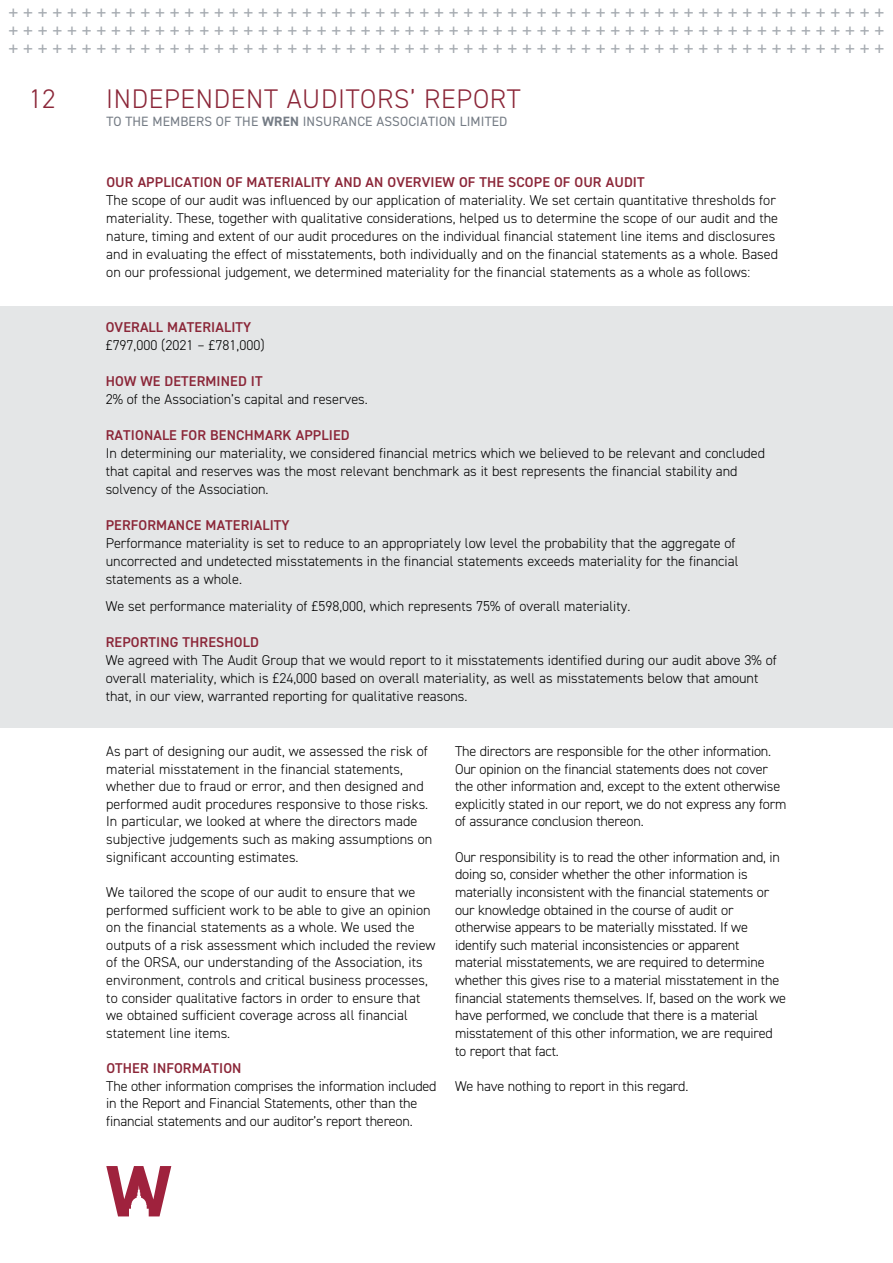
<style>
.page{position:relative;width:893px;height:1263px;background:#fff}
.page>*{position:absolute;margin:0;border:0;box-sizing:border-box;transform-origin:0 0}
.t1{font:300 27px "DIN2014";letter-spacing:.025em;color:#8b2638}
.t2{font:16.5px/18px "Helvetica";color:#a5aab0;text-align:justify}
.t3{font:300 14.25px/17.5px "DIN2014";color:#000}
.t4{font:600 14.25px "DIN2014";letter-spacing:.01em;color:#8b2638}
.t5{font:13.5px "DIN2014";letter-spacing:.01em;color:#757c85}
.s1{font-weight:700}
</style>
<div class="page">
<div style="left:0;top:307px;width:893px;height:421px;background:#e4e6e7"></div>
<svg style="left:106px;top:1166px;width:65px;height:50px"></svg>
<p class="t2" style="left:9px;top:2px;width:877px">++++++++++++++++++++++++++++++++++++++++++++++++++++++++++++ ++++++++++++++++++++++++++++++++++++++++++++++++++++++++++++ ++++++++++++++++++++++++++++++++++++++++++++++++++++++++++++</p>
<h1 class="t1" style="left:29px;top:89px;width:28px">12</h1>
<h1 class="t1" style="left:106px;top:89px;width:416px">INDEPENDENT AUDITORS’ REPORT</h1>
<p class="t5" style="left:106px;top:117px;width:402px">TO THE MEMBERS OF THE <span class="s1">WREN</span> INSURANCE ASSOCIATION LIMITED</p>
<p class="t4" style="left:106px;top:177px;width:540px">OUR APPLICATION OF MATERIALITY AND AN OVERVIEW OF THE SCOPE OF OUR AUDIT</p>
<p class="t3" style="left:106px;top:192px;width:673px;line-height:18px">The scope of our audit was influenced by our application of materiality. We set certain quantitative thresholds for materiality. These, together with qualitative considerations, helped us to determine the scope of our audit and the nature, timing and extent of our audit procedures on the individual financial statement line items and disclosures and in evaluating the effect of misstatements, both individually and on the financial statements as a whole. Based on our professional judgement, we determined materiality for the financial statements as a whole as follows:</p>
<p class="t4" style="left:106px;top:322px;width:147px">OVERALL MATERIALITY</p>
<p class="t3" style="left:106px;top:338px;width:160px">£797,000 (2021 – £781,000)</p>
<p class="t4" style="left:106px;top:376px;width:158px">HOW WE DETERMINED IT</p>
<p class="t3" style="left:106px;top:392px;width:264px">2% of the Association’s capital and reserves.</p>
<p class="t4" style="left:106px;top:430px;width:245px">RATIONALE FOR BENCHMARK APPLIED</p>
<p class="t3" style="left:106px;top:446px;width:661px;line-height:18px">In determining our materiality, we considered financial metrics which we believed to be relevant and concluded that capital and reserves was the most relevant benchmark as it best represents the financial stability and solvency of the Association.</p>
<p class="t4" style="left:106px;top:520px;width:185px">PERFORMANCE MATERIALITY</p>
<p class="t3" style="left:106px;top:536px;width:634px;line-height:18px">Performance materiality is set to reduce to an appropriately low level the probability that the aggregate of uncorrected and undetected misstatements in the financial statements exceeds materiality for the financial statements as a whole.</p>
<p class="t3" style="left:106px;top:599px;width:526px">We set performance materiality of £598,000, which represents 75% of overall materiality.</p>
<p class="t4" style="left:106px;top:637px;width:155px">REPORTING THRESHOLD</p>
<p class="t3" style="left:106px;top:653px;width:673px;line-height:18px">We agreed with The Audit Group that we would report to it misstatements identified during our audit above 3% of overall materiality, which is £24,000 based on overall materiality, as well as misstatements below that amount that, in our view, warranted reporting for qualitative reasons.</p>
<p class="t3" style="left:106px;top:743px;width:327px">As part of designing our audit, we assessed the risk of material misstatement in the financial statements, whether due to fraud or error, and then designed and performed audit procedures responsive to those risks.<br>In particular, we looked at where the directors made subjective judgements such as making assumptions on significant accounting estimates.</p>
<p class="t3" style="left:106px;top:884px;width:331px">We tailored the scope of our audit to ensure that we performed sufficient work to be able to give an opinion on the financial statements as a whole. We used the outputs of a risk assessment which included the review of the ORSA, our understanding of the Association, its environment, controls and critical business processes, to consider qualitative factors in order to ensure that we obtained sufficient coverage across all financial statement line items.</p>
<p class="t4" style="left:106px;top:1063px;width:137px">OTHER INFORMATION</p>
<p class="t3" style="left:106px;top:1078px;width:332px">The other information comprises the information included in the Report and Financial Statements, other than the financial statements and our auditor’s report thereon.</p>
<p class="t3" style="left:455px;top:743px;width:333px">The directors are responsible for the other information.<br>Our opinion on the financial statements does not cover the other information and, except to the extent otherwise explicitly stated in our report, we do not express any form of assurance conclusion thereon.</p>
<p class="t3" style="left:455px;top:849px;width:333px">Our responsibility is to read the other information and, in doing so, consider whether the other information is materially inconsistent with the financial statements or our knowledge obtained in the course of audit or otherwise appears to be materially misstated. If we identify such material inconsistencies or apparent material misstatements, we are required to determine whether this gives rise to a material misstatement in the financial statements themselves. If, based on the work we have performed, we conclude that there is a material misstatement of this other information, we are required to report that fact.</p>
<p class="t3" style="left:455px;top:1078px;width:235px">We have nothing to report in this regard.</p>
</div>
